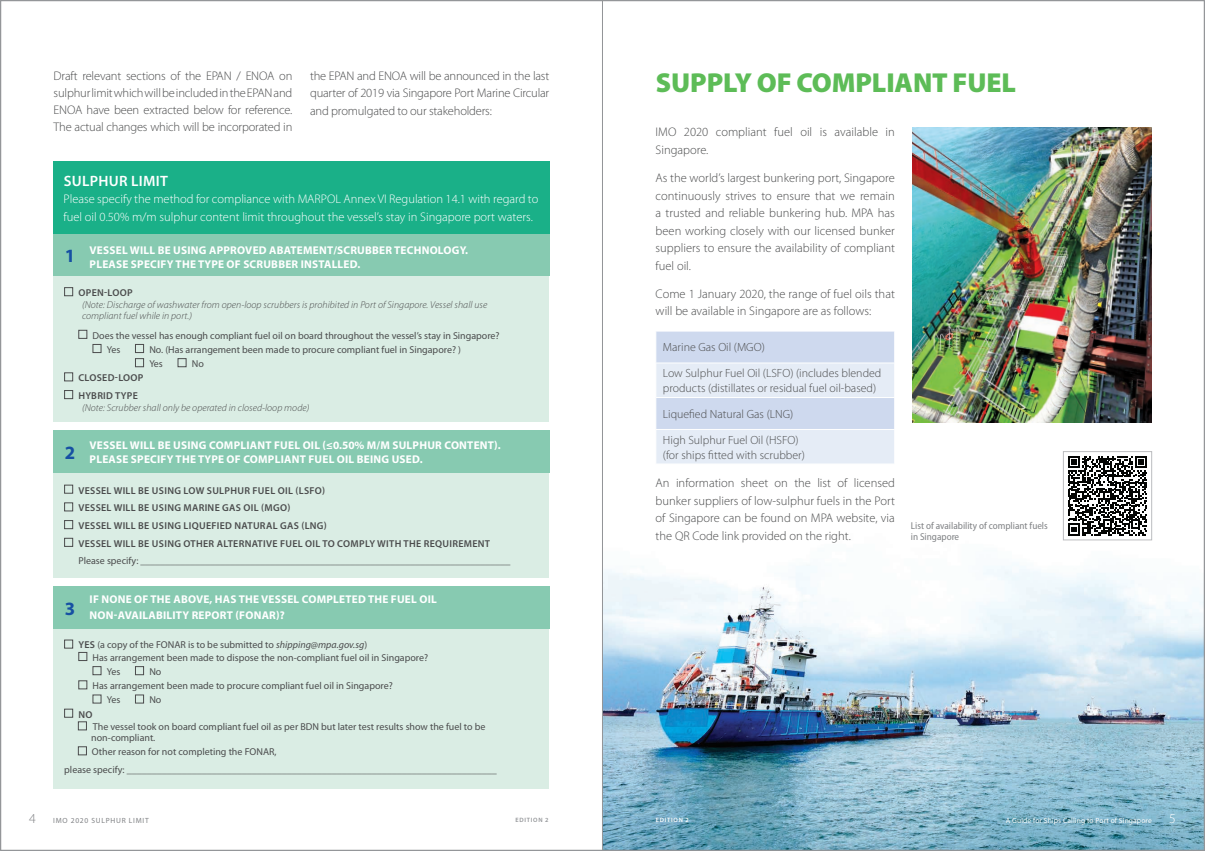
<style>
.page{position:relative;width:1205px;height:851px;background:#fff}
.page>*{position:absolute;margin:0;border:0;box-sizing:border-box;transform-origin:0 0}
.ahead{font:900 27.5px "Myriad Pro";letter-spacing:-.005em;color:#5dbc57}
.ahead-2{font:700 18.75px "Myriad Pro";color:#1650a3}
.bhead{font:600 15px "Myriad Pro";letter-spacing:.02em;color:#fff}
.t1{font:300 13.75px "Myriad Pro";color:#808285}
.t2{font:300 13.75px "Myriad Pro";color:#fff}
.bt{font:300 12.5px/17.5px "Myriad Pro";color:#4b4c4d;text-align:justify}
.bt-2{font:300 12.5px/17.5px "Myriad Pro";color:#fff}
.bt_table{font:300 11.88px/15px "Myriad Pro";color:#4b4c4d}
.table_header{font:700 11.25px/13.8px "Myriad Pro";letter-spacing:.02em;color:#fff}
.sulpher_limit_bt{font:10px/10.6px "Myriad Pro";color:#4b4c4d}
.sulpher_limit_header{font:600 10px "Myriad Pro";letter-spacing:.03em;color:#4b4c4d}
.note_text{font:italic 300 10px/10.6px "Myriad Pro";letter-spacing:.005em;color:#4b4c4d}
.sulpher_limit_header-2{font:10px "Myriad Pro";color:#4b4c4d}
.qr_code_text{font:semi-condensed 10px/11.2px "Myriad Pro";color:#808285}
.t3{font:7.5px "Myriad Pro";letter-spacing:.015em;color:#fff}
.t4{font:7.5px "Myriad Pro";letter-spacing:.1em;color:#808285}
.t5{font:600 6.25px "Myriad Pro";letter-spacing:.12em;color:#939598}
.t6{font:600 6.25px "Myriad Pro";letter-spacing:.12em;color:#fff}
.s1{font-weight:600}
.s2{font-style:italic}
</style>
<div class="page">
<img style="left:603px;top:104px;width:602px;height:746px">
<div style="left:53px;top:473px;width:496px;height:104px;background:#d9ede3"></div>
<div style="left:53px;top:586px;width:496px;height:43px;background:#87cab1"></div>
<div style="left:53px;top:629px;width:496px;height:159px;background:#d9ede3"></div>
<div style="left:53px;top:233px;width:496px;height:43px;background:#87cab1"></div>
<div style="left:53px;top:430px;width:496px;height:43px;background:#87cab1"></div>
<div style="left:53px;top:276px;width:496px;height:146px;background:#d9ede3"></div>
<svg style="left:656px;top:332px;width:238px;height:131px;background:#dae3f2"></svg>
<hr style="left:656px;top:331px;width:239px;height:1px;background:#fff">
<hr style="left:655px;top:331px;width:1px;height:32px;background:#fff">
<hr style="left:894px;top:331px;width:1px;height:32px;background:#fff">
<hr style="left:656px;top:363px;width:239px;height:1px;background:#fff">
<hr style="left:655px;top:363px;width:1px;height:34px;background:#fff">
<hr style="left:894px;top:363px;width:1px;height:34px;background:#fff">
<hr style="left:656px;top:397px;width:239px;height:1px;background:#fff">
<hr style="left:655px;top:397px;width:1px;height:32px;background:#fff">
<hr style="left:894px;top:397px;width:1px;height:32px;background:#fff">
<hr style="left:656px;top:429px;width:239px;height:1px;background:#fff">
<hr style="left:655px;top:429px;width:1px;height:35px;background:#fff">
<hr style="left:894px;top:429px;width:1px;height:35px;background:#fff">
<hr style="left:656px;top:463px;width:239px;height:1px;background:#fff">
<div style="left:64px;top:287px;width:9px;height:9px;border:1px solid #4b4c4d"></div>
<div style="left:78px;top:330px;width:9px;height:8px;border:1px solid #4b4c4d"></div>
<div style="left:93px;top:344px;width:8px;height:9px;border:1px solid #4b4c4d"></div>
<div style="left:135px;top:344px;width:9px;height:9px;border:1px solid #4b4c4d"></div>
<div style="left:135px;top:358px;width:9px;height:9px;border:1px solid #4b4c4d"></div>
<div style="left:178px;top:358px;width:8px;height:9px;border:1px solid #4b4c4d"></div>
<div style="left:64px;top:372px;width:9px;height:9px;border:1px solid #4b4c4d"></div>
<div style="left:64px;top:390px;width:9px;height:9px;border:1px solid #4b4c4d"></div>
<img style="left:912px;top:127px;width:240px;height:295px">
<div style="left:64px;top:484px;width:9px;height:9px;border:1px solid #4b4c4d"></div>
<div style="left:64px;top:502px;width:9px;height:9px;border:1px solid #4b4c4d"></div>
<div style="left:64px;top:520px;width:9px;height:9px;border:1px solid #4b4c4d"></div>
<div style="left:64px;top:538px;width:9px;height:8px;border:1px solid #4b4c4d"></div>
<div style="left:64px;top:639px;width:9px;height:9px;border:1px solid #4b4c4d"></div>
<div style="left:78px;top:652px;width:9px;height:8px;border:1px solid #4b4c4d"></div>
<div style="left:93px;top:666px;width:8px;height:9px;border:1px solid #4b4c4d"></div>
<div style="left:135px;top:666px;width:9px;height:9px;border:1px solid #4b4c4d"></div>
<div style="left:78px;top:680px;width:9px;height:9px;border:1px solid #4b4c4d"></div>
<div style="left:135px;top:694px;width:9px;height:9px;border:1px solid #4b4c4d"></div>
<div style="left:64px;top:708px;width:9px;height:9px;border:1px solid #4b4c4d"></div>
<div style="left:53px;top:161px;width:496px;height:73px;background:#1ab088"></div>
<div style="left:1063px;top:451px;width:88px;height:89px;background:#fff"></div>
<svg style="left:1068px;top:456px;width:79px;height:79px"></svg>
<div style="left:1063px;top:451px;width:89px;height:89px;border:1px solid #bcbdc0"></div>
<div style="left:78px;top:721px;width:9px;height:9px;border:1px solid #4b4c4d"></div>
<div style="left:78px;top:746px;width:9px;height:9px;border:1px solid #4b4c4d"></div>
<hr style="left:602px;top:0;width:1px;height:850px;background:#939598">
<p class="bt" style="left:54px;top:68px;width:240px;line-height:16.9px">Draft relevant sections of the EPAN / ENOA on sulphur limit which will be included in the EPAN and ENOA have been extracted below for reference.<br>The actual changes which will be incorporated in</p>
<p class="bt" style="left:310px;top:68px;width:241px">the EPAN and ENOA will be announced in the last quarter of 2019 via Singapore Port Marine Circular and promulgated to our stakeholders:</p>
<p class="bhead" style="left:64px;top:172px;width:106px">SULPHUR LIMIT</p>
<p class="bt-2" style="left:64px;top:190px;width:476px">Please specify the method for compliance with MARPOL Annex VI Regulation 14.1 with regard to fuel oil 0.50% m/m sulphur content limit throughout the vessel’s stay in Singapore port waters.</p>
<p class="table_header" style="left:90px;top:243px;width:380px">VESSEL WILL BE USING APPROVED ABATEMENT/SCRUBBER TECHNOLOGY.<br>PLEASE SPECIFY THE TYPE OF SCRUBBER INSTALLED.</p>
<p class="sulpher_limit_header" style="left:78px;top:287px;width:56px">OPEN-LOOP</p>
<p class="note_text" style="left:82px;top:300px;width:407px">(Note: Discharge of washwater from open-loop scrubbers is prohibited in Port of Singapore. Vessel shall use compliant fuel while in port.)</p>
<p class="sulpher_limit_bt" style="left:93px;top:330px;width:408px">Does the vessel has enough compliant fuel oil on board throughout the vessel’s stay in Singapore?</p>
<p class="sulpher_limit_bt" style="left:107px;top:344px;width:15px">Yes</p>
<p class="sulpher_limit_bt" style="left:149px;top:344px;width:313px">No. (Has arrangement been made to procure compliant fuel in Singapore? )</p>
<p class="sulpher_limit_bt" style="left:149px;top:358px;width:15px">Yes</p>
<p class="sulpher_limit_bt" style="left:192px;top:358px;width:14px">No</p>
<p class="sulpher_limit_header" style="left:78px;top:372px;width:66px">CLOSED-LOOP</p>
<p class="sulpher_limit_header" style="left:78px;top:390px;width:61px">HYBRID TYPE</p>
<p class="note_text" style="left:82px;top:403px;width:229px">(Note: Scrubber shall only be operated in closed-loop mode)</p>
<p class="table_header" style="left:90px;top:438px;width:413px">VESSEL WILL BE USING COMPLIANT FUEL OIL (≤0.50% M/M SULPHUR CONTENT).<br>PLEASE SPECIFY THE TYPE OF COMPLIANT FUEL OIL BEING USED.</p>
<p class="ahead-2" style="left:65px;top:243px;width:12px">1</p>
<p class="ahead-2" style="left:65px;top:440px;width:12px">2</p>
<p class="sulpher_limit_header" style="left:78px;top:484px;width:248px">VESSEL WILL BE USING LOW SULPHUR FUEL OIL (LSFO)</p>
<p class="sulpher_limit_header" style="left:78px;top:502px;width:213px">VESSEL WILL BE USING MARINE GAS OIL (MGO)</p>
<p class="sulpher_limit_header" style="left:78px;top:520px;width:250px">VESSEL WILL BE USING LIQUEFIED NATURAL GAS (LNG)</p>
<p class="sulpher_limit_header" style="left:78px;top:537px;width:413px">VESSEL WILL BE USING OTHER ALTERNATIVE FUEL OIL TO COMPLY WITH THE REQUIREMENT</p>
<p class="sulpher_limit_bt" style="left:78px;top:556px;width:434px">Please specify: __________________________________________________________________________</p>
<p class="table_header" style="left:90px;top:591px;width:349px;line-height:16.2px">IF NONE OF THE ABOVE, HAS THE VESSEL COMPLETED THE FUEL OIL<br>NON-AVAILABILITY REPORT (FONAR)?</p>
<p class="sulpher_limit_header-2" style="left:78px;top:639px;width:290px"><span class="s1">YES</span> (a copy of the FONAR is to be submitted to <span class="s2">shipping@mpa.gov.sg</span>)</p>
<p class="sulpher_limit_bt" style="left:93px;top:652px;width:337px">Has arrangement been made to dispose the non-compliant fuel oil in Singapore?</p>
<p class="sulpher_limit_bt" style="left:107px;top:666px;width:15px">Yes</p>
<p class="sulpher_limit_bt" style="left:149px;top:666px;width:14px">No</p>
<p class="sulpher_limit_bt" style="left:93px;top:680px;width:302px">Has arrangement been made to procure compliant fuel oil in Singapore?</p>
<p class="sulpher_limit_bt" style="left:107px;top:694px;width:15px">Yes</p>
<p class="sulpher_limit_bt" style="left:149px;top:694px;width:14px">No</p>
<p class="sulpher_limit_header" style="left:78px;top:708px;width:16px">NO</p>
<p class="sulpher_limit_bt" style="left:91px;top:721px;width:396px">The vessel took on board compliant fuel oil as per BDN but later test results show the fuel to be non-compliant.</p>
<p class="sulpher_limit_bt" style="left:92px;top:746px;width:186px">Other reason for not completing the FONAR,</p>
<p class="sulpher_limit_bt" style="left:64px;top:763px;width:434px">please specify: __________________________________________________________________________</p>
<p class="ahead-2" style="left:65px;top:596px;width:12px">3</p>
<p class="ahead" style="left:656px;top:67px;width:362px">SUPPLY OF COMPLIANT FUEL</p>
<p class="bt" style="left:656px;top:124px;width:241px">IMO 2020 compliant fuel oil is available in<br>Singapore.</p>
<p class="bt" style="left:656px;top:169px;width:241px">As the world’s largest bunkering port, Singapore continuously strives to ensure that we remain a trusted and reliable bunkering hub. MPA has been working closely with our licensed bunker suppliers to ensure the availability of compliant fuel oil.</p>
<p class="bt" style="left:656px;top:285px;width:241px">Come 1 January 2020, the range of fuel oils that will be available in Singapore are as follows:</p>
<p class="bt_table" style="left:663px;top:340px;width:103px">Marine Gas Oil (MGO)</p>
<p class="bt_table" style="left:663px;top:366px;width:220px">Low Sulphur Fuel Oil (LSFO) (includes blended products (distillates or residual fuel oil-based)</p>
<p class="bt_table" style="left:663px;top:406px;width:132px">Liquefied Natural Gas (LNG)</p>
<p class="bt_table" style="left:663px;top:432px;width:143px">High Sulphur Fuel Oil (HSFO) (for ships fitted with scrubber)</p>
<p class="bt" style="left:656px;top:474px;width:241px">An information sheet on the list of licensed bunker suppliers of low-sulphur fuels in the Port of Singapore can be found on MPA website, via the QR Code link provided on the right.</p>
<p class="qr_code_text" style="left:911px;top:520px;width:138px">List of availability of compliant fuels in Singapore</p>
<p class="t1" style="left:29px;top:810px;width:8px">4</p>
<p class="t4" style="left:53px;top:816px;width:97px">IMO 2020 SULPHUR LIMIT</p>
<p class="t5" style="left:515px;top:816px;width:35px">EDITION 2</p>
<p class="t6" style="left:656px;top:816px;width:35px">EDITION 2</p>
<p class="t3" style="left:1006px;top:816px;width:148px">A Guide for Ships Calling to Port of Singapore</p>
<p class="t2" style="left:1169px;top:810px;width:8px">5</p>
</div>
